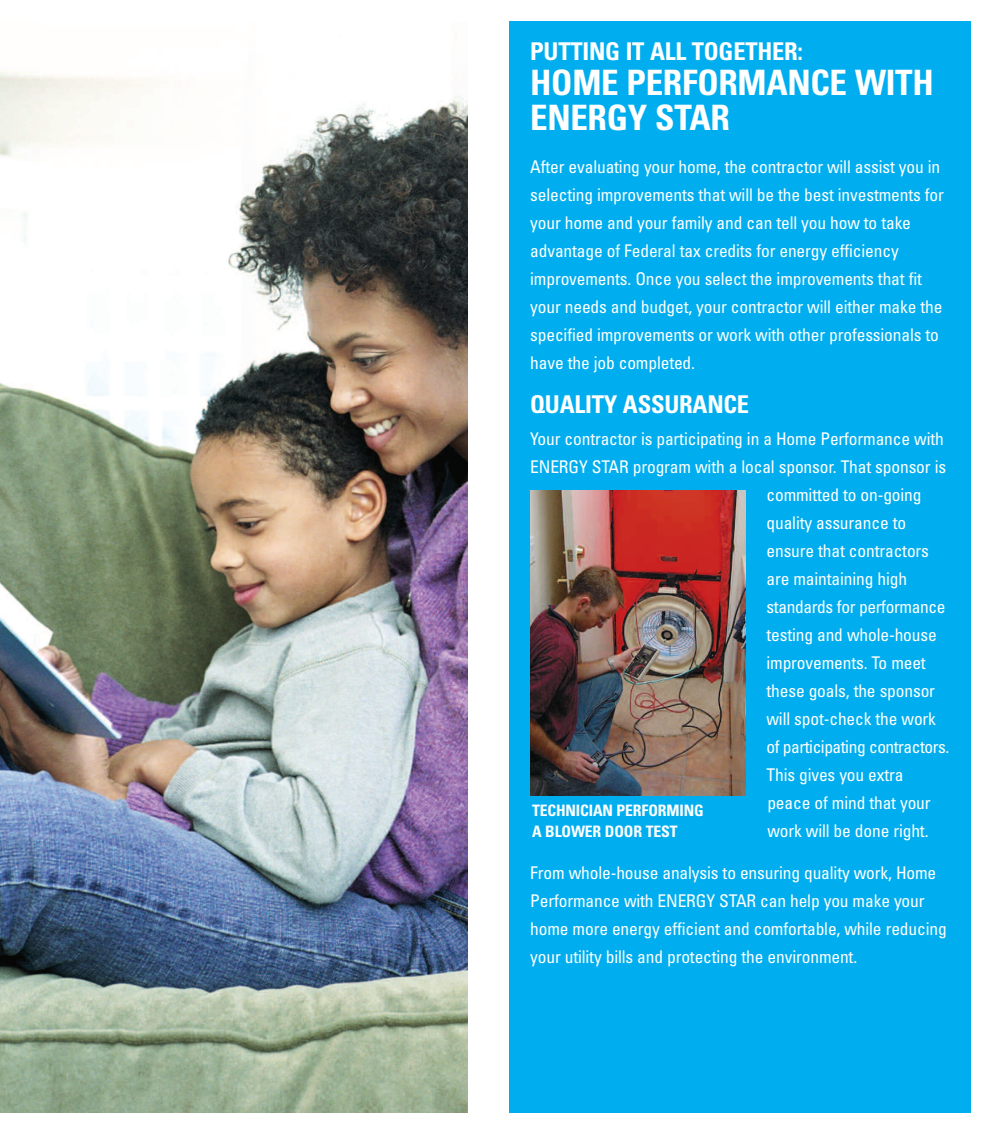
<style>
.page{position:relative;width:1008px;height:1134px;background:#fff}
.page>*{position:absolute;margin:0;border:0;box-sizing:border-box;transform-origin:0 0}
.t1{font:700 condensed 35px/35px "Univers";letter-spacing:-.01em;color:#fff}
.t2{font:700 condensed 24.5px "Univers";letter-spacing:-.01em;color:#fff}
.t3{font:condensed 17.5px/28px "Univers";letter-spacing:-.01em;color:#fff}
.t4{font:700 condensed 15.75px/21px "Univers";letter-spacing:-.01em;color:#fff}
</style>
<div class="page">
<div style="left:509px;top:21px;width:462px;height:1092px;background:#00aeef"></div>
<img style="left:0;top:71px;width:467px;height:1042px">
<img style="left:530px;top:490px;width:216px;height:305px">
<p class="t2" style="left:530px;top:42px;width:274px">PUTTING IT ALL TOGETHER:</p>
<h2 class="t1" style="left:530px;top:68px;width:405px">HOME PERFORMANCE WITH<br>ENERGY STAR</h2>
<p class="t3" style="left:530px;top:155px;width:415px">After evaluating your home, the contractor will assist you in selecting improvements that will be the best investments for your home and your family and can tell you how to take advantage of Federal tax credits for energy efficiency improvements. Once you select the improvements that fit your needs and budget, your contractor will either make the specified improvements or work with other professionals to have the job completed.</p>
<h3 class="t2" style="left:530px;top:395px;width:220px">QUALITY ASSURANCE</h3>
<p class="t3" style="left:530px;top:426px;width:415px">Your contractor is participating in a Home Performance with</p>
<p class="t3" style="left:766px;top:454px;width:184px;text-indent:-236px">ENERGY STAR program with a local sponsor. That sponsor is committed to on-going quality assurance to ensure that contractors are maintaining high standards for performance testing and whole-house improvements. To meet these goals, the sponsor will spot-check the work of participating contractors.<br>This gives you extra peace of mind that your work will be done right.</p>
<p class="t3" style="left:530px;top:860px;width:418px">From whole-house analysis to ensuring quality work, Home Performance with ENERGY STAR can help you make your home more energy efficient and comfortable, while reducing your utility bills and protecting the environment.</p>
<p class="t4" style="left:532px;top:801px;width:173px">TECHNICIAN PERFORMING<br>A BLOWER DOOR TEST</p>
</div>
